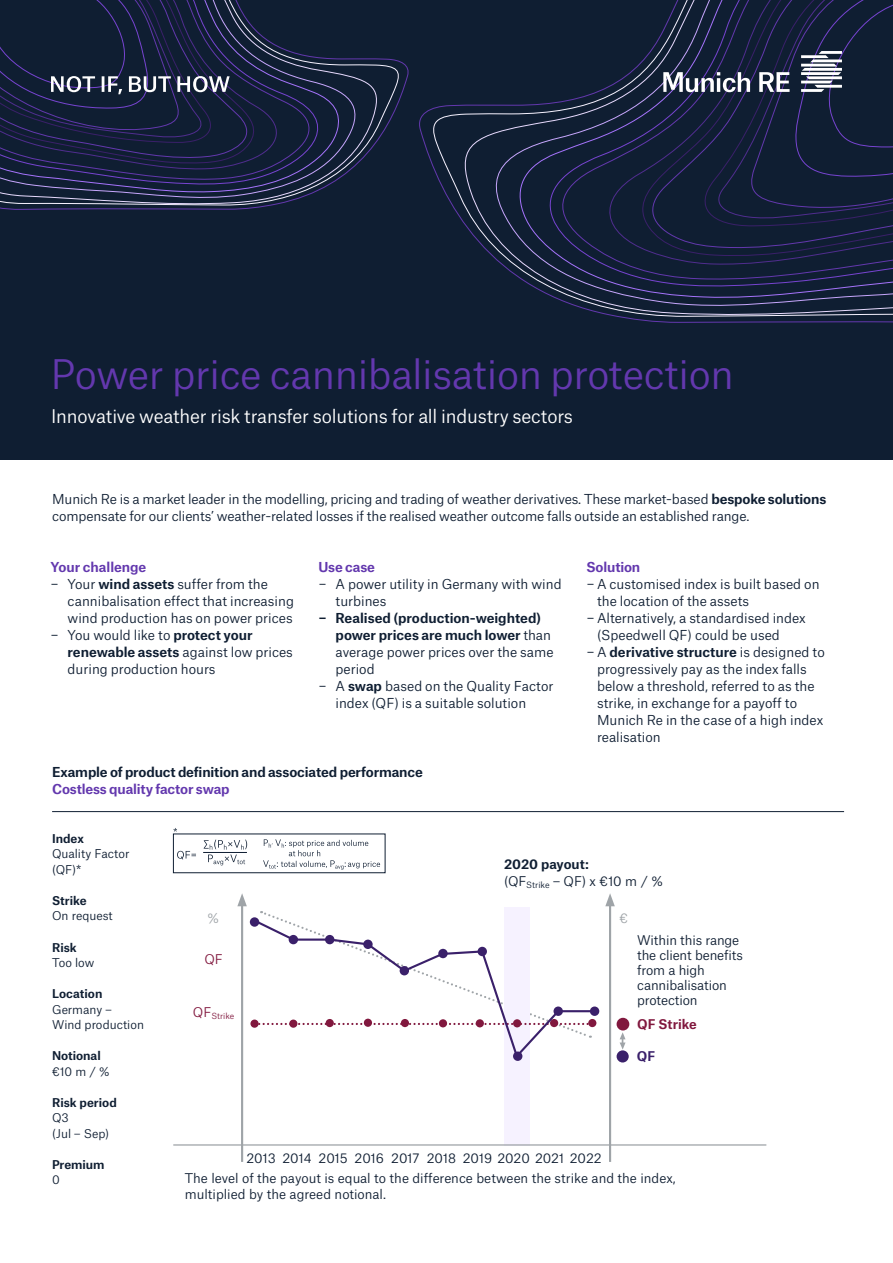
<style>
.page{position:relative;width:893px;height:1263px;background:#fff}
.page>*{position:absolute;margin:0;border:0;box-sizing:border-box;transform-origin:0 0}
.MR_23_pt{font:39px "Munich Re Neue";letter-spacing:-.01em;color:#6338ae}
.MR_23_pt-2{font:18px "Munich Re Neue";letter-spacing:-.01em;color:#fff}
.MR_8_75_pt_regular{font:13.2px/17px "Munich Re Neue";color:#0f1e32}
.MR_8_75_pt_regular-2{font:700 13.2px/17px "Munich Re Neue";letter-spacing:-.01em;color:#0f1e32}
.MR_8_75_pt_regular-3{font:700 13.2px "Munich Re Neue";letter-spacing:-.01em;color:#6338ae}
.t1{font:12.9px/15px "Munich Re Neue";letter-spacing:-.005em;color:#0f1e32}
.t2{font:700 12.9px "Munich Re Neue";color:#81183e}
.t3{font:12.9px "Munich Re Neue";color:#9fa4a8}
.t4{font:700 12.9px "Munich Re Neue";color:#3a206a}
.t5{font:12.9px "Munich Re Neue";color:#81183e}
.t6{font:11.7px/15.5px "Munich Re Neue";color:#0f1e32}
.t7{font:700 11.7px/15.5px "Munich Re Neue";letter-spacing:-.005em;color:#0f1e32}
.t8{font:8.1px "Munich Re Neue";color:#81183e}
.s1{font-weight:700}
.s2{font-weight:400}
</style>
<div class="page">
<div style="left:0;top:0;width:893px;height:459px;background:#0f1e32"></div>
<svg style="left:0;top:63px;width:409px;height:147px"></svg>
<svg style="left:0;top:58px;width:403px;height:148px"></svg>
<svg style="left:0;top:33px;width:365px;height:170px"></svg>
<hr style="left:609px;top:902px;width:2px;height:260px;background:#9fa4a8">
<svg style="left:605px;top:893px;width:10px;height:13px"></svg>
<hr style="left:241px;top:902px;width:2px;height:260px;background:#9fa4a8">
<svg style="left:237px;top:893px;width:10px;height:13px"></svg>
<div style="left:504px;top:907px;width:26px;height:238px;background:#f6f2ff"></div>
<hr style="left:173px;top:1144px;width:593px;height:1px;background:#9fa4a8">
<div style="left:617px;top:1050px;width:12px;height:12px;background:#3a206a;border-radius:50%"></div>
<div style="left:617px;top:1018px;width:12px;height:12px;background:#81183e;border-radius:50%"></div>
<svg style="left:250px;top:917px;width:9px;height:10px"></svg>
<svg style="left:590px;top:1006px;width:9px;height:10px"></svg>
<svg style="left:252px;top:918px;width:345px;height:142px"></svg>
<svg style="left:620px;top:1032px;width:5px;height:17px"></svg>
<svg style="left:428px;top:104px;width:465px;height:214px"></svg>
<svg style="left:482px;top:30px;width:411px;height:282px"></svg>
<svg style="left:663px;top:0;width:230px;height:225px"></svg>
<svg style="left:0;top:0;width:259px;height:164px"></svg>
<hr style="left:52px;top:811px;width:792px;height:1px;background:#0f1e32">
<svg style="left:177px;top:851px;width:19px;height:8px"></svg>
<hr style="left:203px;top:852px;width:44px;height:1px;background:#0f1e32">
<svg style="left:263px;top:839px;width:117px;height:31px"></svg>
<svg style="left:204px;top:840px;width:43px;height:25px"></svg>
<p class="MR_23_pt" style="left:51px;top:343px;width:685px">Power price cannibalisation protection</p>
<p class="MR_23_pt-2" style="left:51px;top:402px;width:523px">Innovative weather risk transfer solutions for all industry sectors</p>
<p class="MR_8_75_pt_regular" style="left:52px;top:489px;width:776px">Munich Re is a market leader in the modelling, pricing and trading of weather derivatives. These market-based <span class="s1">bespoke solutions </span>compensate for our clients’ weather-related losses if the realised weather outcome falls outside an established range.</p>
<p class="MR_8_75_pt_regular-3" style="left:51px;top:556px;width:97px">Your challenge</p>
<p class="MR_8_75_pt_regular" style="left:68px;top:574px;width:228px;text-indent:-17px">− Your <span class="s1">wind assets</span> suffer from the cannibalisation effect that increasing wind production has on power prices</p>
<p class="MR_8_75_pt_regular" style="left:68px;top:625px;width:227px;text-indent:-17px">− You would like to <span class="s1">protect your renewable assets</span> against low prices during production hours</p>
<p class="MR_8_75_pt_regular-3" style="left:586px;top:556px;width:55px">Solution</p>
<p class="MR_8_75_pt_regular" style="left:597px;top:574px;width:224px;text-indent:-11px">− A customised index is built based on the location of the assets</p>
<p class="MR_8_75_pt_regular" style="left:597px;top:608px;width:210px;text-indent:-11px">− Alternatively, a standardised index (Speedwell QF) could be used</p>
<p class="MR_8_75_pt_regular" style="left:597px;top:642px;width:229px;text-indent:-11px">− A <span class="s1">derivative structure</span> is designed to progressively pay as the index falls below a threshold, referred to as the strike, in exchange for a payoff to<br>Munich Re in the case of a high index realisation</p>
<p class="MR_8_75_pt_regular-3" style="left:318px;top:556px;width:58px">Use case</p>
<p class="MR_8_75_pt_regular" style="left:335px;top:574px;width:228px;text-indent:-17px">− A power utility in Germany with wind turbines</p>
<p class="MR_8_75_pt_regular-2" style="left:335px;top:608px;width:220px;text-indent:-17px">− Realised (production-weighted) power prices are much lower <span class="s2">than average power prices over the same period</span></p>
<p class="MR_8_75_pt_regular" style="left:335px;top:676px;width:219px;text-indent:-17px">− A <span class="s1">swap</span> based on the Quality Factor index (QF) is a suitable solution</p>
<p class="MR_8_75_pt_regular-2" style="left:52px;top:762px;width:372px">Example of product definition and associated performance</p>
<p class="MR_8_75_pt_regular-3" style="left:52px;top:778px;width:179px">Costless quality factor swap</p>
<p class="t6" style="left:52px;top:830px;width:79px"><span class="s1">Index<br></span>Quality Factor (QF)*</p>
<p class="t6" style="left:52px;top:892px;width:62px"><span class="s1">Strike<br></span>On request</p>
<p class="t6" style="left:52px;top:938px;width:44px"><span class="s1">Risk<br></span>Too low</p>
<p class="t6" style="left:52px;top:985px;width:93px"><span class="s1">Location<br></span>Germany –<br>Wind production</p>
<p class="t7" style="left:52px;top:1047px;width:59px">Notional <span class="s2">€10 m / %</span></p>
<p class="t6" style="left:52px;top:1093px;width:66px"><span class="s1">Risk period<br></span>Q3<br>(Jul – Sep)</p>
<p class="t7" style="left:52px;top:1155px;width:54px">Premium<br><span class="s2">0</span></p>
<p class="t1" style="left:504px;top:855px;width:160px;line-height:16.2px"><span class="s1">2020 payout:<br></span>(QF<sub>Strike</sub> – QF) x €10 m / %</p>
<p class="t3" style="left:208px;top:907px;width:13px">%</p>
<p class="t3" style="left:620px;top:908px;width:10px">€</p>
<p class="t1" style="left:637px;top:931px;width:107px">Within this range the client benefits from a high cannibalisation protection</p>
<p class="t5" style="left:204px;top:949px;width:20px">QF</p>
<p class="t8" style="left:193px;top:1010px;width:43px"><sup>QF</sup>Strike</p>
<p class="t2" style="left:637px;top:1014px;width:61px">QF Strike</p>
<p class="t4" style="left:637px;top:1045px;width:20px">QF</p>
<p class="t1" style="left:246px;top:1149px;width:31px">2013</p>
<p class="t1" style="left:283px;top:1149px;width:31px">2014</p>
<p class="t1" style="left:319px;top:1149px;width:31px">2015</p>
<p class="t1" style="left:355px;top:1149px;width:31px">2016</p>
<p class="t1" style="left:391px;top:1149px;width:30px">2017</p>
<p class="t1" style="left:427px;top:1149px;width:31px">2018</p>
<p class="t1" style="left:463px;top:1149px;width:140px">2019 2020 2021 2022</p>
<p class="t1" style="left:185px;top:1169px;width:492px;line-height:16.2px">The level of the payout is equal to the difference between the strike and the index, multiplied by the agreed notional.</p>
</div>
